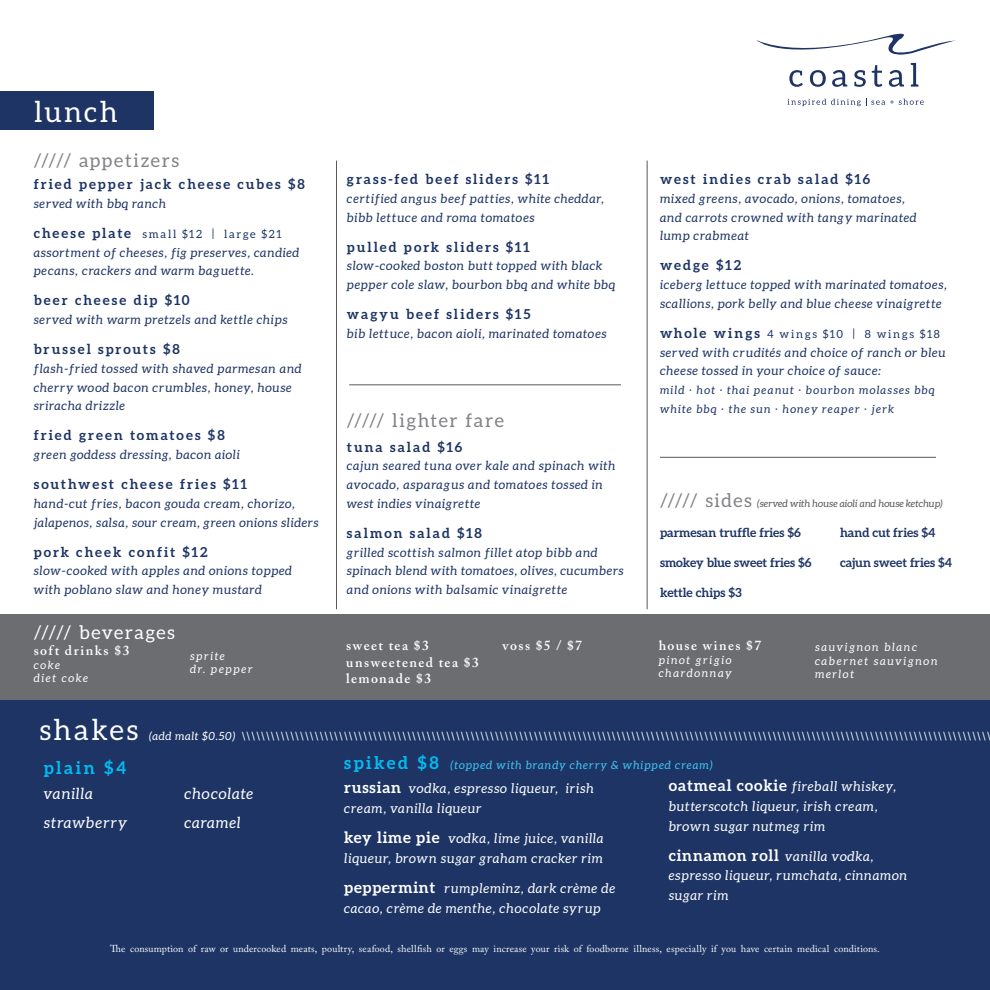
<style>
.page{position:relative;width:990px;height:990px;background:#fff}
.page>*{position:absolute;margin:0;border:0;box-sizing:border-box;transform-origin:0 0}
.t1{font:28.75px "Aleo";letter-spacing:.085em;color:#fff}
.t2{font:18.75px "Aleo";letter-spacing:.085em;color:#808285}
.t3{font:18.75px "Aleo";letter-spacing:.075em;color:#fff}
.t4{font:700 17.5px "Aleo";letter-spacing:.145em;color:#01bdf2}
.t5{font:italic 15.25px "Aleo";letter-spacing:.05em;color:#fff}
.t6{font:italic 15.25px "Aleo";letter-spacing:.08em;color:#fff}
.t7{font:700 13.75px "Aleo";letter-spacing:.15em;color:#1d3465}
.t8{font:600 13.75px "Adobe Caslon Pro";letter-spacing:.105em;color:#fff}
.t9{font:italic 13.25px/19.9px "Aleo";letter-spacing:.05em;color:#fff}
.t10{font:italic 12.5px/18.8px "Aleo";letter-spacing:.05em;color:#1d3465}
.t11{font:700 12.5px "Aleo";color:#1d3465}
.t12{font:italic 11.25px "Aleo";letter-spacing:.05em;color:#fff}
.t13{font:italic 11.25px "Aleo";letter-spacing:.145em;color:#fff}
.t14{font:italic 11.25px/18.8px "Aleo";letter-spacing:.1em;color:#1d3465}
.t15{font:11.25px "Aleo";letter-spacing:.155em;color:#1d3465}
.t16{font:italic 11.25px "Aleo";letter-spacing:.08em;color:#40c7f4}
.t17{font:10px "Adobe Caslon Pro";letter-spacing:.015em;color:#fff}
.t18{font:italic 10px "Aleo";color:#57585a}
.s1{font-weight:700;font-size:13.75px}
.s2{font-family:"Minion Pro";font-weight:600;font-style:normal}
.s3{font-style:normal;font-size:18.75px;color:#808285}
.s4{font-weight:700;font-style:normal;font-size:15.62px}
</style>
<div class="page">
<div style="left:0;top:614px;width:990px;height:86px;background:#6c6d70"></div>
<div style="left:0;top:700px;width:990px;height:290px;background:#1d3465"></div>
<div style="left:0;top:91px;width:154px;height:39px;background:#1d3465"></div>
<hr style="left:349px;top:385px;width:272px;height:1px;background:#231f20">
<hr style="left:336px;top:161px;width:1px;height:448px;background:#231f20">
<hr style="left:647px;top:161px;width:1px;height:448px;background:#231f20">
<hr style="left:660px;top:457px;width:276px;height:1px;background:#231f20">
<svg style="left:788px;top:98px;width:136px;height:8px"></svg>
<svg style="left:756px;top:34px;width:200px;height:53px"></svg>
<p class="t1" style="left:34px;top:95px;width:85px">lunch</p>
<p class="t2" style="left:34px;top:149px;width:147px">///// appetizers</p>
<p class="t7" style="left:34px;top:176px;width:273px">fried pepper jack cheese cubes $8</p>
<p class="t10" style="left:34px;top:194px;width:134px">served with bbq ranch</p>
<p class="t15" style="left:34px;top:227px;width:250px"><span class="s1">cheese plate</span> small $12 | large $21</p>
<p class="t10" style="left:34px;top:243px;width:267px">assortment of cheeses, fig preserves, candied pecans, crackers and warm baguette.</p>
<p class="t7" style="left:34px;top:292px;width:158px">beer cheese dip $10</p>
<p class="t10" style="left:34px;top:310px;width:256px">served with warm pretzels and kettle chips</p>
<p class="t7" style="left:34px;top:341px;width:148px">brussel sprouts $8</p>
<p class="t10" style="left:34px;top:359px;width:269px">flash-fried tossed with shaved parmesan and cherry wood bacon crumbles, honey, house sriracha drizzle</p>
<p class="t7" style="left:34px;top:427px;width:192px">fried green tomatoes $8</p>
<p class="t10" style="left:34px;top:445px;width:208px">green goddess dressing, bacon aioli</p>
<p class="t7" style="left:34px;top:476px;width:215px">southwest cheese fries $11</p>
<p class="t10" style="left:34px;top:494px;width:286px">hand-cut fries, bacon gouda cream, chorizo, jalapenos, salsa, sour cream, green onions sliders</p>
<p class="t7" style="left:34px;top:544px;width:175px">pork cheek confit $12</p>
<p class="t10" style="left:34px;top:561px;width:260px">slow-cooked with apples and onions topped with poblano slaw and honey mustard</p>
<p class="t3" style="left:34px;top:622px;width:143px">///// beverages</p>
<p class="t8" style="left:34px;top:642px;width:97px">soft drinks $3</p>
<p class="t13" style="left:34px;top:658px;width:28px">coke</p>
<p class="t13" style="left:34px;top:672px;width:56px">diet coke</p>
<p class="t13" style="left:190px;top:649px;width:36px">sprite</p>
<p class="t13" style="left:190px;top:663px;width:64px">dr. pepper</p>
<p class="t7" style="left:347px;top:171px;width:204px">grass-fed beef sliders $11</p>
<p class="t10" style="left:347px;top:189px;width:259px">certified angus beef patties, white cheddar, bibb lettuce and roma tomatoes</p>
<p class="t7" style="left:347px;top:239px;width:184px">pulled pork sliders $11</p>
<p class="t10" style="left:347px;top:256px;width:270px">slow-cooked boston butt topped with black pepper cole slaw, bourbon bbq and white bbq</p>
<p class="t7" style="left:347px;top:306px;width:185px">wagyu beef sliders $15</p>
<p class="t10" style="left:347px;top:324px;width:261px">bib lettuce, bacon aioli, marinated tomatoes</p>
<p class="t2" style="left:347px;top:409px;width:159px">///// lighter fare</p>
<p class="t7" style="left:347px;top:439px;width:117px">tuna salad $16</p>
<p class="t10" style="left:347px;top:456px;width:270px">cajun seared tuna over kale and spinach with avocado, asparagus and tomatoes tossed in west indies vinaigrette</p>
<p class="t7" style="left:347px;top:525px;width:137px">salmon salad $18</p>
<p class="t10" style="left:347px;top:543px;width:278px">grilled scottish salmon fillet atop bibb and spinach blend with tomatoes, olives, cucumbers and onions with balsamic vinaigrette</p>
<p class="t7" style="left:660px;top:171px;width:212px">west indies crab salad $16</p>
<p class="t10" style="left:660px;top:189px;width:258px">mixed greens, avocado, onions, tomatoes, and carrots crowned with tangy marinated lump crabmeat</p>
<p class="t7" style="left:660px;top:257px;width:83px">wedge $12</p>
<p class="t10" style="left:660px;top:275px;width:289px">iceberg lettuce topped with marinated tomatoes, scallions, pork belly and blue cheese vinaigrette</p>
<p class="t15" style="left:660px;top:327px;width:281px"><span class="s1">whole wings</span> 4 wings $10 | 8 wings $18</p>
<p class="t10" style="left:660px;top:343px;width:287px">served with crudités and choice of ranch or bleu cheese tossed in your choice of sauce:</p>
<p class="t14" style="left:660px;top:381px;width:276px">mild <span class="s2">·</span> hot <span class="s2">·</span> thai peanut <span class="s2">·</span> bourbon molasses bbq white bbq <span class="s2">·</span> the sun <span class="s2">·</span> honey reaper <span class="s2">·</span> jerk</p>
<p class="t18" style="left:660px;top:497px;width:284px"><span class="s3">///// sides</span> (served with house aioli and house ketchup)</p>
<p class="t11" style="left:660px;top:525px;width:142px">parmesan truffle fries $6</p>
<p class="t11" style="left:840px;top:525px;width:97px">hand cut fries $4</p>
<p class="t11" style="left:660px;top:555px;width:153px">smokey blue sweet fries $6</p>
<p class="t11" style="left:840px;top:555px;width:114px">cajun sweet fries $4</p>
<p class="t11" style="left:660px;top:585px;width:83px">kettle chips $3</p>
<p class="t8" style="left:346px;top:638px;width:84px">sweet tea $3</p>
<p class="t8" style="left:346px;top:654px;width:134px">unsweetened tea $3</p>
<p class="t8" style="left:346px;top:671px;width:87px">lemonade $3</p>
<p class="t8" style="left:502px;top:638px;width:81px">voss $5 / $7</p>
<p class="t8" style="left:659px;top:638px;width:104px">house wines $7</p>
<p class="t13" style="left:659px;top:653px;width:74px">pinot grigio</p>
<p class="t13" style="left:659px;top:667px;width:74px">chardonnay</p>
<p class="t13" style="left:815px;top:641px;width:104px">sauvignon blanc</p>
<p class="t13" style="left:815px;top:655px;width:124px">cabernet sauvignon</p>
<p class="t13" style="left:815px;top:668px;width:41px">merlot</p>
<p class="t1" style="left:39px;top:713px;width:100px">shakes</p>
<p class="t12" style="left:149px;top:730px;width:843px">(add malt $0.50) \\\\\\\\\\\\\\\\\\\\\\\\\\\\\\\\\\\\\\\\\\\\\\\\\\\\\\\\\\\\\\\\\\\\\\\\\\\\\\\\\\\\\\\\\\\\\\\\\\\\\\\\\\\\\\\\\\\\\\\\\\\\\\\\\\\\\\\\\\\\\\\\\\\\\\\\\\</p>
<p class="t16" style="left:451px;top:758px;width:264px">(topped with brandy cherry &amp; whipped cream)</p>
<p class="t4" style="left:344px;top:753px;width:96px">spiked $8</p>
<p class="t9" style="left:344px;top:778px;width:251px"><span class="s4">russian</span> vodka, espresso liqueur, irish cream, vanilla liqueur</p>
<p class="t9" style="left:344px;top:828px;width:261px"><span class="s4">key lime pie</span> vodka, lime juice, vanilla liqueur, brown sugar graham cracker rim</p>
<p class="t9" style="left:344px;top:878px;width:272px"><span class="s4">peppermint</span> rumpleminz, dark crème de cacao, crème de menthe, chocolate syrup</p>
<p class="t4" style="left:44px;top:758px;width:84px">plain $4</p>
<p class="t5" style="left:44px;top:785px;width:51px">vanilla</p>
<p class="t5" style="left:185px;top:785px;width:70px">chocolate</p>
<p class="t6" style="left:44px;top:814px;width:85px">strawberry</p>
<p class="t5" style="left:185px;top:814px;width:58px">caramel</p>
<p class="t9" style="left:669px;top:777px;width:229px"><span class="s4">oatmeal cookie</span> fireball whiskey, butterscotch liqueur, irish cream, brown sugar nutmeg rim</p>
<p class="t9" style="left:669px;top:847px;width:240px;line-height:19.4px"><span class="s4">cinnamon roll</span> vanilla vodka, espresso liqueur, rumchata, cinnamon sugar rim</p>
<p class="t17" style="left:110px;top:942px;width:771px">The consumption of raw or undercooked meats, poultry, seafood, shellfish or eggs may increase your risk of foodborne illness, especially if you have certain medical conditions.</p>
</div>
